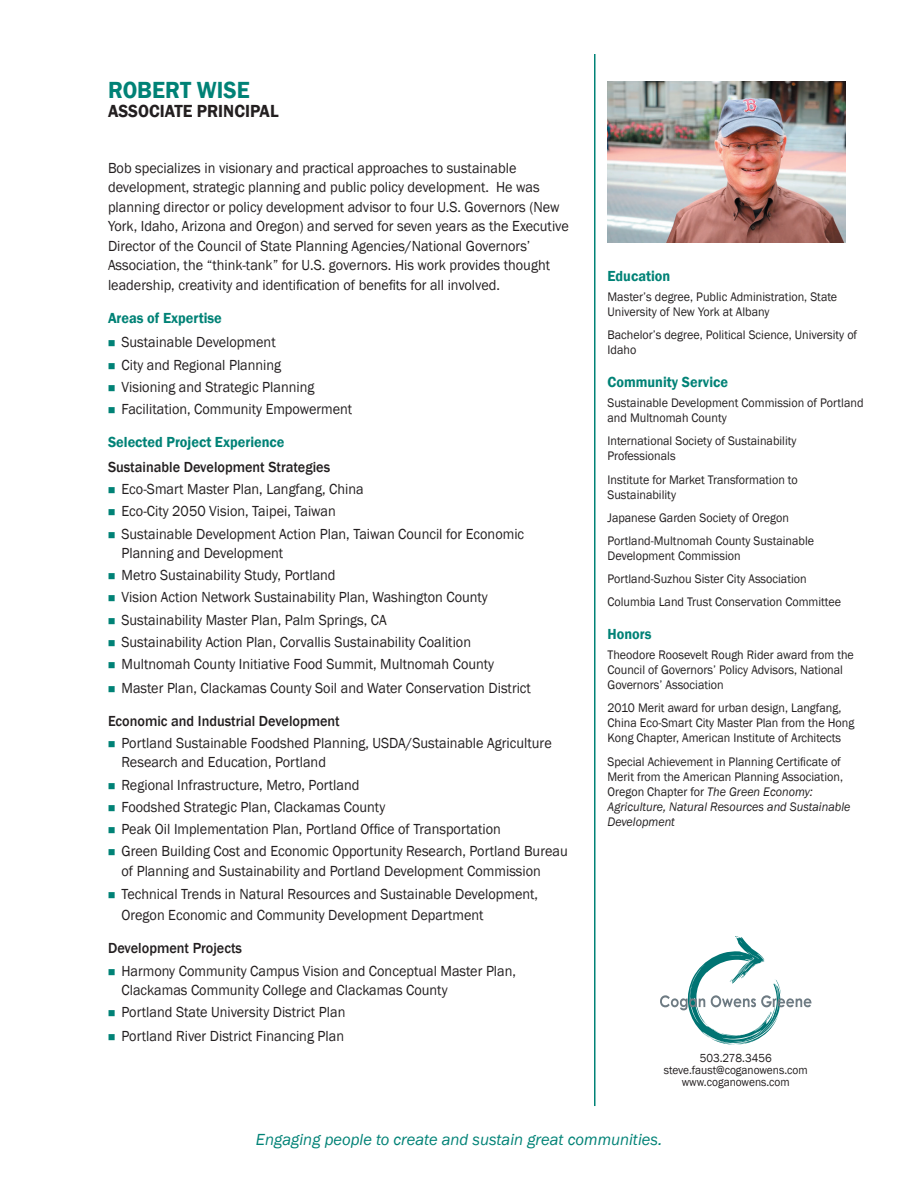
<style>
.page{position:relative;width:918px;height:1188px;background:#fff}
.page>*{position:absolute;margin:0;border:0;box-sizing:border-box;transform-origin:0 0}
.t1{font:600 24px "Franklin Gothic";color:#008276;scale:.95 1}
.t2{font:600 18px "Franklin Gothic";color:#231f20;scale:.95 1}
.t3{font:italic 16.5px "Franklin Gothic";color:#008276}
.t4{font:15px/22.2px "Franklin Gothic";color:#231f20;scale:.95 1}
.t5{font:500 15px "Franklin Gothic";color:#231f20;scale:.95 1}
.t6{font:600 15px "Franklin Gothic";color:#008276;scale:.95 1}
.t7{font:12.75px/15px "Franklin Gothic";color:#231f20;scale:.95 1}
.t8{font:12px/12px "Franklin Gothic";color:#231f20;text-align:center;scale:.95 1}
.s1{font-style:italic}
</style>
<div class="page">
<hr style="left:594px;top:54px;width:2px;height:1052px;background:#008276">
<svg style="left:660px;top:936px;width:151px;height:109px"></svg>
<img style="left:608px;top:81px;width:237px;height:162px">
<h1 class="t1" style="left:108px;top:75px;width:151px">ROBERT WISE</h1>
<p class="t2" style="left:108px;top:100px;width:181px">ASSOCIATE PRINCIPAL</p>
<p class="t4" style="left:108px;top:158px;width:487px;line-height:19.5px">Bob specializes in visionary and practical approaches to sustainable development, strategic planning and public policy development. He was planning director or policy development advisor to four U.S. Governors (New York, Idaho, Arizona and Oregon) and served for seven years as the Executive Director of the Council of State Planning Agencies/National Governors’ Association, the “think-tank” for U.S. governors. His work provides thought leadership, creativity and identification of benefits for all involved.</p>
<p class="t6" style="left:108px;top:308px;width:121px">Areas of Expertise</p>
<p class="t4" style="left:122px;top:332px;width:244px">Sustainable Development<br>City and Regional Planning<br>Visioning and Strategic Planning<br>Facilitation, Community Empowerment</p>
<p class="t6" style="left:108px;top:433px;width:187px">Selected Project Experience</p>
<p class="t5" style="left:108px;top:458px;width:235px">Sustainable Development Strategies</p>
<p class="t4" style="left:122px;top:478px;width:425px">Eco-Smart Master Plan, Langfang, China<br>Eco-City 2050 Vision, Taipei, Taiwan<br>Sustainable Development Action Plan, Taiwan Council for Economic</p>
<p class="t4" style="left:122px;top:542px;width:394px">Planning and Development<br>Metro Sustainability Study, Portland<br>Vision Action Network Sustainability Plan, Washington County Sustainability Master Plan, Palm Springs, CA<br>Sustainability Action Plan, Corvallis Sustainability Coalition Multnomah County Initiative Food Summit, Multnomah County</p>
<p class="t4" style="left:122px;top:677px;width:433px">Master Plan, Clackamas County Soil and Water Conservation District</p>
<p class="t5" style="left:108px;top:711px;width:246px">Economic and Industrial Development</p>
<p class="t4" style="left:122px;top:733px;width:454px;line-height:19.5px">Portland Sustainable Foodshed Planning, USDA/Sustainable Agriculture<br>Research and Education, Portland</p>
<p class="t4" style="left:122px;top:774px;width:471px">Regional Infrastructure, Metro, Portland<br>Foodshed Strategic Plan, Clackamas County<br>Peak Oil Implementation Plan, Portland Office of Transportation<br>Green Building Cost and Economic Opportunity Research, Portland Bureau</p>
<p class="t4" style="left:122px;top:859px;width:443px;line-height:23.7px">of Planning and Sustainability and Portland Development Commission<br>Technical Trends in Natural Resources and Sustainable Development,</p>
<p class="t4" style="left:122px;top:905px;width:383px">Oregon Economic and Community Development Department</p>
<p class="t5" style="left:108px;top:939px;width:143px">Development Projects</p>
<p class="t4" style="left:122px;top:961px;width:417px;line-height:19.5px">Harmony Community Campus Vision and Conceptual Master Plan,<br>Clackamas Community College and Clackamas County</p>
<p class="t4" style="left:122px;top:1001px;width:237px;line-height:23.7px">Portland State University District Plan<br>Portland River District Financing Plan</p>
<p class="t6" style="left:608px;top:266px;width:68px">Education</p>
<p class="t7" style="left:608px;top:289px;width:243px">Master’s degree, Public Administration, State<br>University of New York at Albany</p>
<p class="t7" style="left:608px;top:328px;width:264px">Bachelor’s degree, Political Science, University of<br>Idaho</p>
<p class="t6" style="left:608px;top:373px;width:128px">Community Service</p>
<p class="t7" style="left:608px;top:396px;width:271px">Sustainable Development Commission of Portland and Multnomah County</p>
<p class="t7" style="left:608px;top:434px;width:201px">International Society of Sustainability<br>Professionals</p>
<p class="t7" style="left:608px;top:472px;width:202px">Institute for Market Transformation to<br>Sustainability</p>
<p class="t7" style="left:608px;top:506px;width:219px;line-height:23.1px">Japanese Garden Society of Oregon<br>Portland-Multnomah County Sustainable</p>
<p class="t7" style="left:608px;top:544px;width:247px;line-height:23.1px">Development Commission<br>Portland-Suzhou Sister City Association<br>Columbia Land Trust Conservation Committee</p>
<p class="t6" style="left:608px;top:625px;width:48px">Honors</p>
<p class="t7" style="left:608px;top:648px;width:261px">Theodore Roosevelt Rough Rider award from the<br>Council of Governors’ Policy Advisors, National<br>Governors’ Association</p>
<p class="t7" style="left:608px;top:701px;width:261px">2010 Merit award for urban design, Langfang,<br>China Eco-Smart City Master Plan from the Hong<br>Kong Chapter, American Institute of Architects</p>
<p class="t7" style="left:608px;top:754px;width:257px">Special Achievement in Planning Certificate of Merit from the American Planning Association, Oregon Chapter for <span class="s1">The Green Economy:<br>Agriculture, Natural Resources and Sustainable Development</span></p>
<p class="t8" style="left:664px;top:1053px;width:153px">503.278.3456 steve.faust@coganowens.com www.coganowens.com</p>
<p class="t3" style="left:256px;top:1129px;width:408px">Engaging people to create and sustain great communities.</p>
</div>
